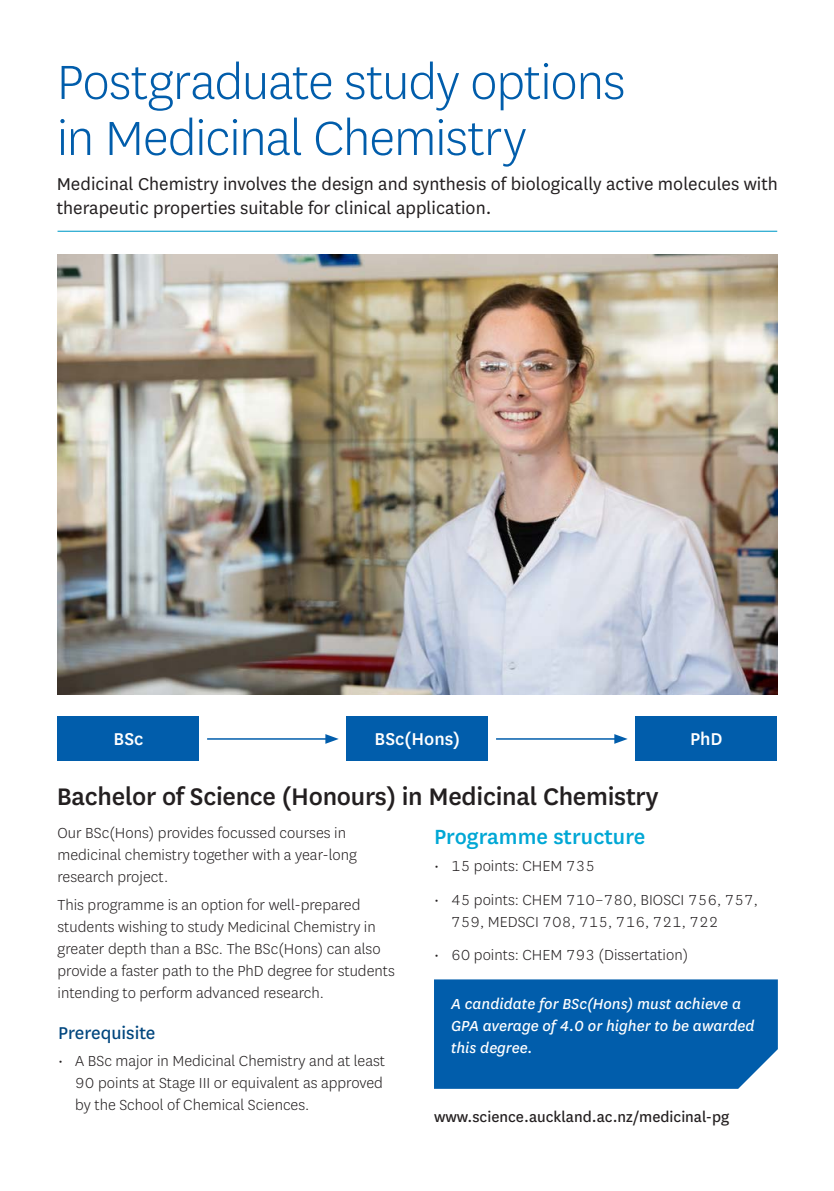
<style>
.page{position:relative;width:834px;height:1191px;background:#fff}
.page>*{position:absolute;margin:0;border:0;box-sizing:border-box;transform-origin:0 0}
.Heading_A{font:300 56px/56px "National";letter-spacing:-.02em;color:#015dab}
.Heading_C{font:500 28px "National";letter-spacing:-.01em;color:#231f20}
.Subheading_A{font:500 24px "National";color:#00a7d5}
.Intro{font:20px/24px "National";color:#231f20}
.t1{font:500 20px "National";color:#fff}
.Subheading_B{font:20px "National";color:#00467e}
.BODYCOPY{font:300 17px/22px "National";color:#231f20}
.t2{font:italic 17px/22px "National";color:#fff}
.BODYCOPY-2{font:17px "National";color:#231f20}
</style>
<div class="page">
<div style="left:434px;top:979px;width:343px;height:109px;background:#015dab"></div>
<hr style="left:58px;top:231px;width:719px;height:1px;background:#009bc8">
<div style="left:58px;top:717px;width:141px;height:44px;background:#015dab"></div>
<div style="left:635px;top:717px;width:142px;height:44px;background:#015dab"></div>
<div style="left:346px;top:717px;width:142px;height:44px;background:#015dab"></div>
<hr style="left:496px;top:738px;width:121px;height:1px;background:#015dab">
<svg style="left:614px;top:734px;width:13px;height:10px"></svg>
<hr style="left:207px;top:738px;width:121px;height:1px;background:#015dab">
<svg style="left:325px;top:734px;width:13px;height:10px"></svg>
<img style="left:58px;top:255px;width:719px;height:440px">
<p class="Heading_A" style="left:57px;top:52px;width:570px">Postgraduate study options in Medicinal Chemistry</p>
<p class="Intro" style="left:57px;top:171px;width:722px">Medicinal Chemistry involves the design and synthesis of biologically active molecules with therapeutic properties suitable for clinical application.</p>
<p class="t1" style="left:113px;top:725px;width:31px">BSc</p>
<p class="t1" style="left:374px;top:725px;width:87px">BSc(Hons)</p>
<p class="t1" style="left:690px;top:725px;width:34px">PhD</p>
<p class="Heading_C" style="left:57px;top:777px;width:603px">Bachelor of Science (Honours) in Medicinal Chemistry</p>
<p class="BODYCOPY" style="left:58px;top:821px;width:301px">Our BSc(Hons) provides focussed courses in medicinal chemistry together with a year-long research project.</p>
<p class="BODYCOPY" style="left:58px;top:893px;width:339px">This programme is an option for well-prepared students wishing to study Medicinal Chemistry in greater depth than a BSc. The BSc(Hons) can also provide a faster path to the PhD degree for students intending to perform advanced research.</p>
<p class="Subheading_B" style="left:58px;top:1019px;width:99px">Prerequisite</p>
<p class="BODYCOPY" style="left:75px;top:1049px;width:311px;text-indent:-17px">• A BSc major in Medicinal Chemistry and at least<br>90 points at Stage III or equivalent as approved by the School of Chemical Sciences.</p>
<p class="Subheading_A" style="left:434px;top:820px;width:213px">Programme structure</p>
<p class="BODYCOPY" style="left:434px;top:854px;width:162px">• 15 points: CHEM 735</p>
<p class="BODYCOPY" style="left:451px;top:888px;width:308px;text-indent:-17px">• 45 points: CHEM 710–780, BIOSCI 756, 757,<br>759, MEDSCI 708, 715, 716, 721, 722</p>
<p class="BODYCOPY" style="left:434px;top:943px;width:256px">• 60 points: CHEM 793 (Dissertation)</p>
<p class="t2" style="left:451px;top:992px;width:305px">A candidate for BSc(Hons) must achieve a<br>GPA average of 4.0 or higher to be awarded this degree.</p>
<p class="BODYCOPY-2" style="left:434px;top:1105px;width:297px">www.science.auckland.ac.nz/medicinal-pg</p>
</div>
